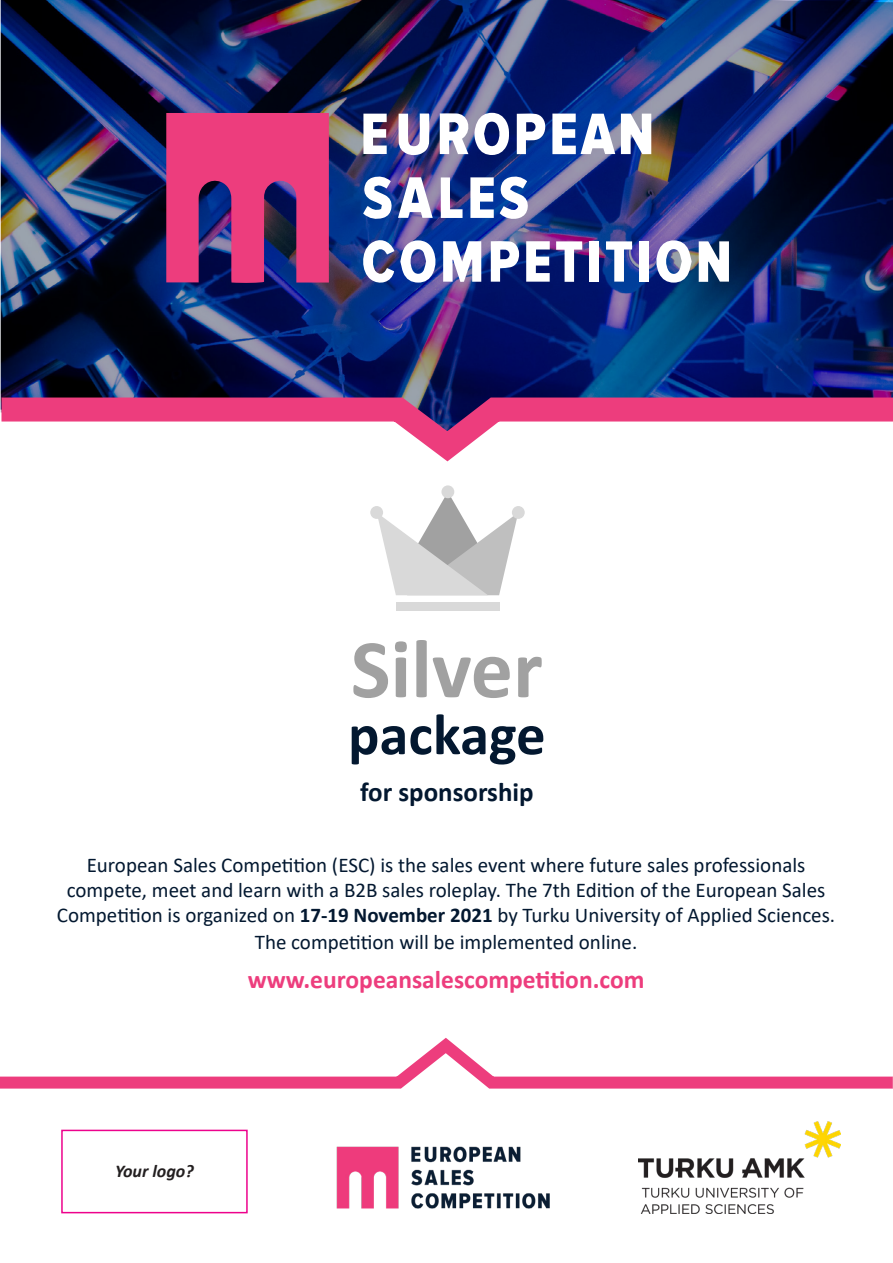
<style>
.page{position:relative;width:893px;height:1263px;background:#fff}
.page>*{position:absolute;margin:0;border:0;box-sizing:border-box;transform-origin:0 0}
.t1{font:700 84px "Calibri";color:#a1a1a1}
.t2{font:700 58.5px "Calibri";color:#031830}
.t3{font:700 27px "Calibri";color:#031830}
.t4{font:700 25.5px "Calibri";color:#ed3d7d}
.t5{font:21px/25.8px "Calibri";color:#031830;text-align:center}
.t6{font:italic 700 18px "Calibri";color:#231f20}
.s1{font-weight:700}
</style>
<div class="page">
<img style="left:639px;top:1121px;width:201px;height:92px">
<img style="left:1px;top:0;width:892px;height:385px">
<svg style="left:0;top:385px;width:893px;height:77px"></svg>
<svg style="left:0;top:1037px;width:893px;height:52px"></svg>
<svg style="left:166px;top:113px;width:163px;height:170px;background:#ba3777"></svg>
<svg style="left:443px;top:241px;width:38px;height:41px"></svg>
<svg style="left:621px;top:114px;width:30px;height:40px"></svg>
<svg style="left:699px;top:241px;width:30px;height:41px"></svg>
<svg style="left:655px;top:240px;width:37px;height:43px"></svg>
<svg style="left:440px;top:113px;width:69px;height:42px"></svg>
<svg style="left:400px;top:240px;width:36px;height:43px"></svg>
<svg style="left:398px;top:177px;width:35px;height:41px"></svg>
<svg style="left:398px;top:114px;width:31px;height:41px"></svg>
<svg style="left:552px;top:114px;width:63px;height:40px"></svg>
<svg style="left:526px;top:241px;width:24px;height:41px"></svg>
<svg style="left:470px;top:177px;width:24px;height:41px"></svg>
<svg style="left:491px;top:241px;width:28px;height:41px"></svg>
<svg style="left:363px;top:176px;width:29px;height:44px"></svg>
<svg style="left:500px;top:176px;width:28px;height:44px"></svg>
<svg style="left:363px;top:114px;width:24px;height:40px"></svg>
<svg style="left:517px;top:113px;width:29px;height:41px"></svg>
<svg style="left:361px;top:237px;width:33px;height:48px"></svg>
<svg style="left:556px;top:241px;width:26px;height:41px"></svg>
<svg style="left:441px;top:177px;width:22px;height:41px"></svg>
<svg style="left:606px;top:241px;width:26px;height:41px"></svg>
<div style="left:590px;top:241px;width:9px;height:41px;background:#fff"></div>
<div style="left:640px;top:241px;width:9px;height:41px;background:#fff"></div>
<div style="left:61px;top:1130px;width:187px;height:83px;border:2px solid #ed028c"></div>
<img style="left:336px;top:1146px;width:214px;height:63px">
<svg style="left:378px;top:494px;width:139px;height:101px"></svg>
<div style="left:396px;top:602px;width:103px;height:9px;background:#d9d9d9"></div>
<div style="left:441px;top:485px;width:13px;height:13px;background:#d9d9d9;border-radius:50%"></div>
<div style="left:512px;top:506px;width:13px;height:13px;background:#d9d9d9;border-radius:50%"></div>
<div style="left:370px;top:506px;width:13px;height:13px;background:#d9d9d9;border-radius:50%"></div>
<p class="t1" style="left:351px;top:610px;width:193px">Silver</p>
<p class="t2" style="left:348px;top:693px;width:199px">package</p>
<p class="t3" style="left:360px;top:773px;width:175px">for sponsorship</p>
<p class="t5" style="left:57px;top:851px;width:780px">European Sales Competition (ESC) is the sales event where future sales professionals compete, meet and learn with a B2B sales roleplay. The 7th Edition of the European Sales Competition is organized on <span class="s1">17-19 November 2021</span> by Turku University of Applied Sciences.<br>The competition will be implemented online.</p>
<p class="t4" style="left:248px;top:962px;width:398px">www.europeansalescompetition.com</p>
<p class="t6" style="left:115px;top:1158px;width:80px">Your logo?</p>
</div>
